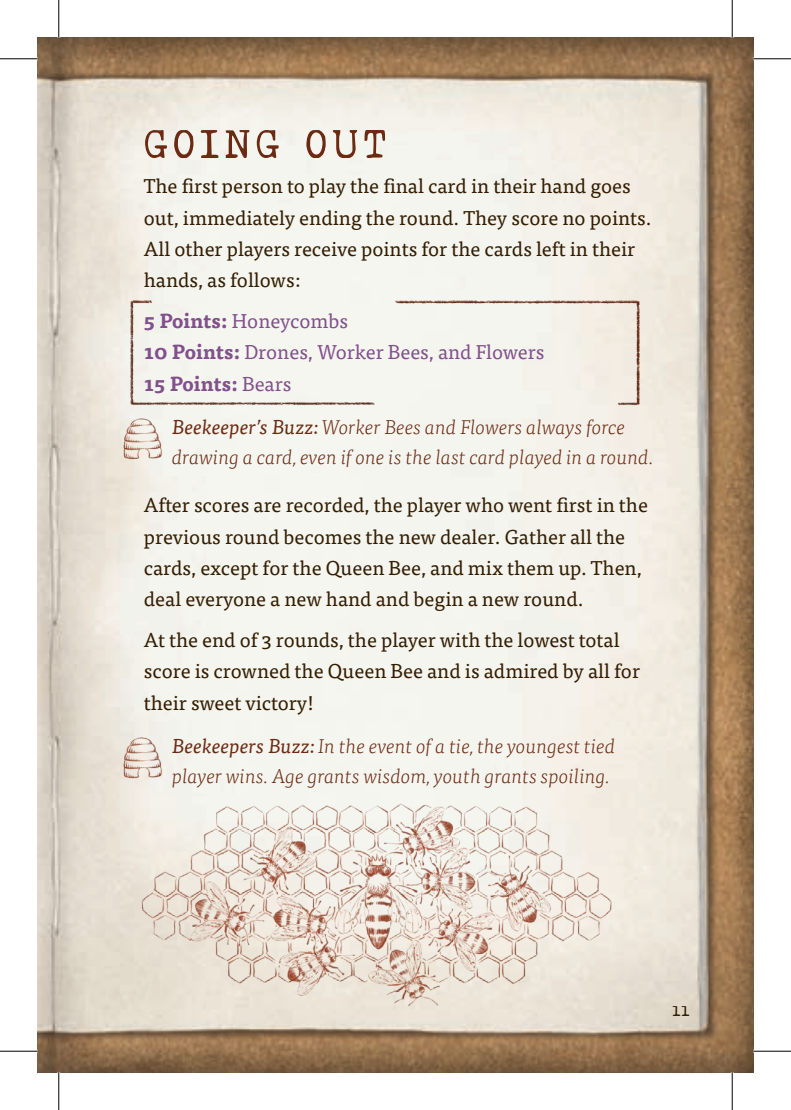
<style>
.page{position:relative;width:791px;height:1110px;background:#fff}
.page>*{position:absolute;margin:0;border:0;box-sizing:border-box;transform-origin:0 0}
.t1{font:50px "Remington Weather";letter-spacing:.1em;color:#6b2b12}
.t2{font:20px/31.2px "Tisa Pro";color:#341e02}
.t3{font:italic 300 20px/30px "Tisa Pro";color:#6b2b12}
.t4{font:20px/31.2px "Tisa Pro";color:#82508b}
.t5{font:20px "Remington Weather";color:#341e02}
.s1{font-weight:700}
.s2{font-weight:400}
</style>
<div class="page">
<img style="left:38px;top:38px;width:715px;height:1034px">
<img style="left:121px;top:734px;width:42px;height:46px">
<img style="left:119px;top:803px;width:517px;height:212px">
<img style="left:38px;top:300px;width:601px;height:363px">
<svg style="left:731px;top:0;width:1px;height:37px"></svg>
<svg style="left:730px;top:1072px;width:4px;height:38px"></svg>
<hr style="left:0;top:58px;width:38px;height:1px;background:#000">
<hr style="left:753px;top:58px;width:38px;height:1px;background:#000">
<hr style="left:0;top:1050px;width:38px;height:1px;background:#000">
<hr style="left:753px;top:1050px;width:38px;height:1px;background:#000">
<hr style="left:58px;top:0;width:1px;height:37px;background:#000">
<hr style="left:58px;top:1072px;width:1px;height:38px;background:#000">
<hr style="left:732px;top:0;width:1px;height:37px;background:#000">
<hr style="left:732px;top:1072px;width:1px;height:38px;background:#000">
<h1 class="t1" style="left:144px;top:118px;width:244px">GOING OUT</h1>
<p class="t2" style="left:144px;top:170px;width:509px">The first person to play the final card in their hand goes out, immediately ending the round. They score no points.<br>All other players receive points for the cards left in their hands, as follows:</p>
<p class="t4" style="left:144px;top:304px;width:402px"><span class="s1">5 Points:</span> Honeycombs<br><span class="s1">10 Points:</span> Drones, Worker Bees, and Flowers<br><span class="s1">15 Points:</span> Bears</p>
<p class="t3" style="left:172px;top:412px;width:483px"><span class="s2">Beekeeper’s Buzz:</span> Worker Bees and Flowers always force drawing a card, even if one is the last card played in a round.</p>
<p class="t2" style="left:144px;top:488px;width:505px">After scores are recorded, the player who went first in the previous round becomes the new dealer. Gather all the cards, except for the Queen Bee, and mix them up. Then, deal everyone a new hand and begin a new round.</p>
<p class="t2" style="left:144px;top:623px;width:498px">At the end of 3 rounds, the player with the lowest total score is crowned the Queen Bee and is admired by all for their sweet victory!</p>
<p class="t3" style="left:172px;top:730px;width:445px"><span class="s2">Beekeepers Buzz:</span> In the event of a tie, the youngest tied player wins. Age grants wisdom, youth grants spoiling.</p>
<p class="t5" style="left:677px;top:992px;width:19px">11</p>
<p class="t5" style="left:672px;top:999px;width:19px">11</p>
</div>
